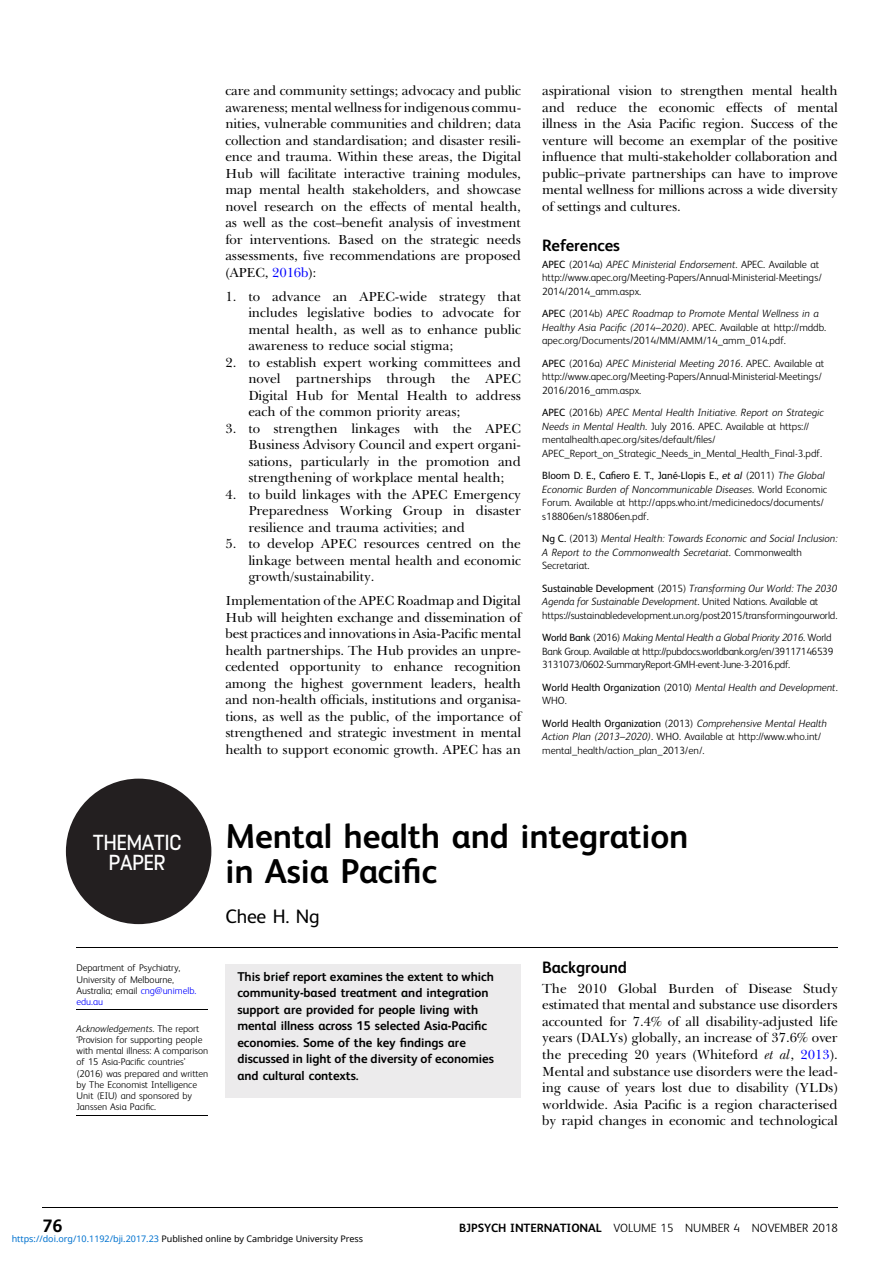
<style>
.page{position:relative;width:893px;height:1263px;background:#fff}
.page>*{position:absolute;margin:0;border:0;box-sizing:border-box;transform-origin:0 0}
.t1{font:34.5px/34.5px "Adv O Tb 1 bd 5 e 30.B";color:#000}
.t2{font:24.3px/19.5px "Adv OT2 fad 7881";color:#fff;text-align:center}
.t3{font:19.5px "Adv O Tc 565457 c";color:#000}
.t4{font:18px "Adv O Tb 1 bd 5 e 30.B";color:#000}
.t5{font:16.5px "Adv O Tb 1 bd 5 e 30.B";color:#000}
.t6{font:13.5px/16.5px "Adv OT74391496";color:#000;text-align:justify}
.t7{font:12.75px/16.5px "Adv O Tb 1 bd 5 e 30.B";color:#000}
.t8{font:12px "Adv OT9 f 0 eaa 7 c";color:#000}
.t9{font:10.5px/13.5px "Adv OT9 f 0 eaa 7 c";color:#000}
.t10{font:10.5px/13.5px "Adv O Tfed 41 e 97.I";color:#000}
.t11{font:10.5px/13.5px "Adv OT9 f 0 eaa 7 c";letter-spacing:-.025em;color:#000}
.t12{font:10.5px "Adv O Tfed 41 e 97.I";letter-spacing:-.025em;color:#000}
.t13{font:10.5px "Adv O Tc 565457 c";color:#000}
.t14{font:9.75px/11.2px "Adv OT9 f 0 eaa 7 c";color:#000}
.t15{font:9.75px "Adv O Tfed 41 e 97.I";color:#000}
.t16{font:9px "Noto Sans";color:#000}
.s1{font-style:inherit}
.s2{font-family:"Adv OT74391496+fb"}
.s3{color:#00f}
.s4{font-family:"Adv O Tc 565457 c"}
.s5{font-family:"Adv OT9 f 0 eaa 7 c"}
.s6{font-family:"Adv O Tfed 41 e 97.I"}
.s7{font-family:"Adv O Tfed 41 e 97.I+fb"}
.s8{font-family:"Adv OT9 f 0 eaa 7 c+fb"}
.s9{font-family:"Adv O Tc 565457 c+fb"}
.s10{font-family:"Adv O Tcf 21 f 516.I"}
.s11{font-family:"Adv O Tb 1 bd 5 e 30.B+fb"}
.s12{font-family:"Adv OT92 e 70559.I"}
.s13{font-family:"Adv O Tb 1 bd 5 e 30.B"}
.s14{color:#0172cf}
</style>
<div class="page">
<div style="left:66px;top:779px;width:145px;height:145px;background:#231f20;border-radius:50%"></div>
<hr style="left:77px;top:947px;width:761px;height:1px;background:#000">
<div style="left:225px;top:964px;width:296px;height:134px;background:#ecebec"></div>
<hr style="left:77px;top:1009px;width:131px;height:1px;background:#000">
<hr style="left:77px;top:1115px;width:131px;height:1px;background:#000">
<hr style="left:43px;top:1207px;width:795px;height:1px;background:#000">
<p class="t6" style="left:225px;top:84px;width:297px">care and community settings; advocacy and public awareness; mental wellness for indigenous commu&shy;nities, vulnerable communities and children; data collection and standardisation; and disaster resili&shy;ence and trauma. Within these areas, the Digital Hub will facilitate interactive training modules, map mental health stakeholders, and showcase novel research on the effects of mental health, as well as the cost<span class="s1">–</span>bene<span class="s2">fi</span>t analysis of investment for interventions. Based on the strategic needs assessments, <span class="s2">fi</span>ve recommendations are proposed (APEC, <span class="s3">2016b</span>):</p>
<p class="t6" style="left:248px;top:290px;width:274px;text-indent:-23px">1. to advance an APEC-wide strategy that includes legislative bodies to advocate for mental health, as well as to enhance public awareness to reduce social stigma;</p>
<p class="t6" style="left:248px;top:356px;width:274px;text-indent:-23px">2. to establish expert working committees and novel partnerships through the APEC Digital Hub for Mental Health to address each of the common priority areas;</p>
<p class="t6" style="left:248px;top:422px;width:274px;text-indent:-23px">3. to strengthen linkages with the APEC Business Advisory Council and expert organi&shy;sations, particularly in the promotion and strengthening of workplace mental health;</p>
<p class="t6" style="left:248px;top:487px;width:274px;text-indent:-23px">4. to build linkages with the APEC Emergency Preparedness Working Group in disaster resilience and trauma activities; and</p>
<p class="t6" style="left:248px;top:537px;width:274px;text-indent:-23px">5. to develop APEC resources centred on the linkage between mental health and economic growth/sustainability.</p>
<p class="t6" style="left:225px;top:594px;width:297px">Implementation of the APEC Roadmap and Digital Hub will heighten exchange and dissemination of best practices and innovations in Asia-Paci<span class="s2">fi</span>c mental health partnerships. The Hub provides an unpre&shy;cedented opportunity to enhance recognition among the highest government leaders, health and non-health of<span class="s2">fi</span>cials, institutions and organisa&shy;tions, as well as the public, of the importance of strengthened and strategic investment in mental health to support economic growth. APEC has an</p>
<p class="t6" style="left:542px;top:84px;width:297px">aspirational vision to strengthen mental health and reduce the economic effects of mental illness in the Asia Paci<span class="s2">fi</span>c region. Success of the venture will become an exemplar of the positive in<span class="s2">fl</span>uence that multi-stakeholder collaboration and public<span class="s1">–</span>private partnerships can have to improve mental wellness for millions across a wide diversity of settings and cultures.</p>
<p class="t5" style="left:542px;top:239px;width:79px">References</p>
<p class="t10" style="left:542px;top:258px;width:279px"><span class="s4">APEC</span> <span class="s5">(2014a)</span> APEC Ministerial Endorsement<span class="s5">. APEC. Available at</span></p>
<p class="t9" style="left:542px;top:272px;width:281px">http://www.apec.org/Meeting-Papers/Annual-Ministerial-Meetings/<br>2014/2014_amm.aspx.</p>
<p class="t10" style="left:542px;top:308px;width:278px"><span class="s4">APEC</span> <span class="s5">(2014b)</span> APEC Roadmap to Promote Mental Wellness in a</p>
<p class="t9" style="left:542px;top:321px;width:286px"><span class="s6">Healthy Asia Paci</span><span class="s7">fi</span><span class="s6">c (2014</span><span class="s6">–</span><span class="s6">2020)</span>. APEC. Available at http://mddb. apec.org/Documents/2014/MM/AMM/14_amm_014.pdf.</p>
<p class="t10" style="left:542px;top:357px;width:284px"><span class="s4">APEC</span> <span class="s5">(2016a)</span> APEC Ministerial Meeting 2016<span class="s5">. APEC. Available at</span></p>
<p class="t9" style="left:542px;top:371px;width:281px">http://www.apec.org/Meeting-Papers/Annual-Ministerial-Meetings/<br>2016/2016_amm.aspx.</p>
<p class="t10" style="left:542px;top:407px;width:283px"><span class="s4">APEC</span> <span class="s5">(2016b)</span> APEC Mental Health Initiative. Report on Strategic</p>
<p class="t9" style="left:542px;top:420px;width:281px"><span class="s6">Needs in Mental Health</span>. July 2016. APEC. Available at https:// mentalhealth.apec.org/sites/default/<span class="s8">fi</span>les/<br>APEC_Report_on_Strategic_Needs_in_Mental_Health_Final-3.pdf.</p>
<p class="t13" style="left:542px;top:472px;width:284px">Bloom D. E., Ca<span class="s9">fi</span>ero E. T., Jané-Llopis E., <span class="s10">et al</span> <span class="s5">(2011)</span> <span class="s6">The Global</span></p>
<p class="t10" style="left:542px;top:483px;width:287px">Economic Burden of Noncommunicable Diseases<span class="s5">. World Economic</span></p>
<p class="t9" style="left:542px;top:497px;width:283px">Forum. Available at http://apps.who.int/medicinedocs/documents/ s18806en/s18806en.pdf.</p>
<p class="t10" style="left:542px;top:533px;width:297px"><span class="s4">Ng C.</span> <span class="s5">(2013)</span> Mental Health: Towards Economic and Social Inclusion:<br>A Report to the Commonwealth Secretariat<span class="s5">. Commonwealth</span></p>
<p class="t9" style="left:542px;top:560px;width:49px">Secretariat.</p>
<p class="t10" style="left:542px;top:582px;width:297px"><span class="s4">Sustainable Development</span> <span class="s5">(2015)</span> Transforming Our World: The 2030<br>Agenda for Sustainable Development<span class="s5">. United Nations. Available at</span></p>
<p class="t9" style="left:542px;top:609px;width:297px">https://sustainabledevelopment.un.org/post2015/transformingourworld.</p>
<p class="t12" style="left:542px;top:634px;width:291px"><span class="s4">World Bank</span> <span class="s5">(2016)</span> Making Mental Health a Global Priority 2016<span class="s5">. World</span></p>
<p class="t11" style="left:542px;top:645px;width:293px">Bank Group. Available at http://pubdocs.worldbank.org/en/39117146539<br>3131073/0602-SummaryReport-GMH-event-June-3-2016.pdf.</p>
<p class="t10" style="left:542px;top:681px;width:297px"><span class="s4">World Health Organization</span> <span class="s5">(2010)</span> Mental Health and Development<span class="s5">.</span></p>
<p class="t9" style="left:542px;top:695px;width:26px">WHO.</p>
<p class="t10" style="left:542px;top:717px;width:286px"><span class="s4">World Health Organization</span> <span class="s5">(2013)</span> Comprehensive Mental Health</p>
<p class="t9" style="left:542px;top:731px;width:281px"><span class="s6">Action Plan (2013</span><span class="s6">–</span><span class="s6">2020)</span>. WHO. Available at http://www.who.int/ mental_health/action_plan_2013/en/.</p>
<h2 class="t2" style="left:93px;top:835px;width:90px">THEMATIC<br>PAPER</h2>
<h1 class="t1" style="left:225px;top:822px;width:464px">Mental health and integration in Asia Paci<span class="s11">fi</span>c</h1>
<h3 class="t3" style="left:225px;top:909px;width:96px">Chee H. Ng</h3>
<p class="t14" style="left:77px;top:963px;width:121px">Department of Psychiatry,<br>University of Melbourne,<br>Australia; email <span class="s3">cng@unimelb. edu.au</span></p>
<p class="t15" style="left:77px;top:1025px;width:124px">Acknowledgements<span class="s5">. The report</span></p>
<p class="t14" style="left:77px;top:1035px;width:133px"><span class="s1">‘</span>Provision for supporting people with mental illness: A comparison of 15 Asia-Paci<span class="s8">fi</span>c countries<span class="s1">’ </span>(2016) was prepared and written by The Economist Intelligence<br>Unit (EIU) and sponsored by<br>Janssen Asia Paci<span class="s8">fi</span>c.</p>
<p class="t7" style="left:237px;top:969px;width:258px">This brief report examines the extent to which community-based treatment and integration support are provided for people living with mental illness across 15 selected Asia-Paci<span class="s11">fi</span>c economies. Some of the key <span class="s11">fi</span>ndings are discussed in light of the diversity of economies and cultural contexts.</p>
<p class="t5" style="left:542px;top:962px;width:86px">Background</p>
<p class="t6" style="left:542px;top:982px;width:297px">The 2010 Global Burden of Disease Study estimated that mental and substance use disorders accounted for 7.4% of all disability-adjusted life years (DALYs) globally, an increase of 37.6% over the preceding 20 years (Whiteford <span class="s12">et al</span>, <span class="s3">2013</span>).<br>Mental and substance use disorders were the lead&shy;ing cause of years lost due to disability (YLDs) worldwide. Asia Paci<span class="s2">fi</span>c is a region characterised by rapid changes in economic and technological</p>
<h3 class="t4" style="left:43px;top:1219px;width:21px">76</h3>
<p class="t8" style="left:459px;top:1223px;width:380px"><span class="s13">BJPSYCH INTERNATIONAL</span> VOLUME 15 NUMBER 4 NOVEMBER 2018</p>
<p class="t16" style="left:12px;top:1232px;width:353px"><span class="s14">https://doi.org/10.1192/bji.2017.23</span> Published online by Cambridge University Press</p>
</div>
